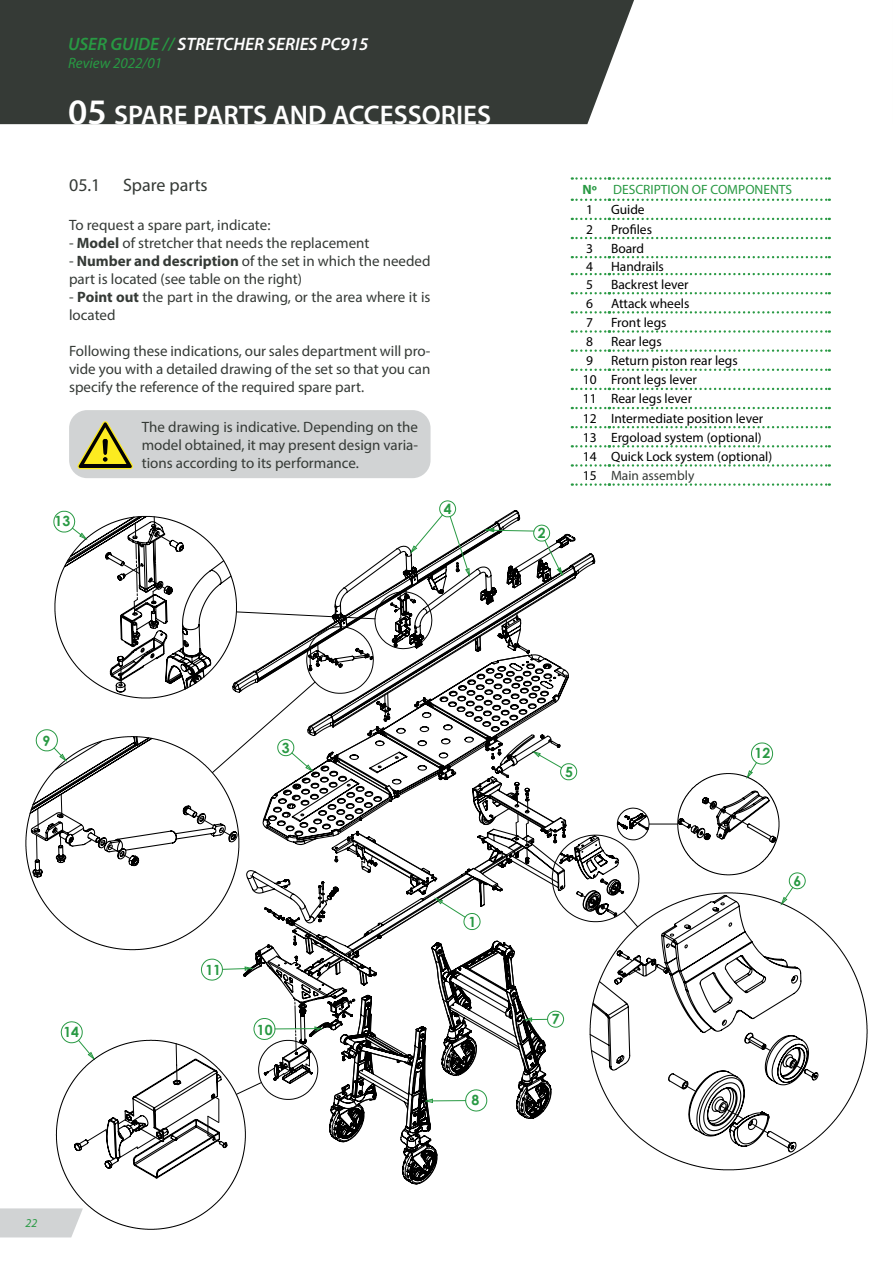
<style>
.page{position:relative;width:893px;height:1263px;background:#fff}
.page>*{position:absolute;margin:0;border:0;box-sizing:border-box;transform-origin:0 0}
.t1{font:600 27px "Myriad Pro";color:#fff}
.t2{font:italic 600 18px "Myriad Pro";color:#fff}
.t3{font:18px "Myriad Pro";color:#353a36}
.t4{font:15px/18px "Myriad Pro";color:#353a36}
.t5{font:italic 15px "Myriad Pro";color:#289943}
.t6{font:700 14.1px "Century Gothic";color:#289943}
.t7{font:13.5px/19.2px "Myriad Pro";color:#000}
.t8{font:13.5px/20.2px "Myriad Pro";color:#289943}
.t9{font:italic 12px "Myriad Pro";color:#289943}
.s1{color:#289943}
.s2{font-size:36px}
.s3{font-weight:700}
.s4{color:#000}
.s5{color:#353a36}
</style>
<div class="page">
<div style="left:0;top:0;width:634px;height:124px;background:#353a36"></div>
<svg style="left:572px;top:218px;width:258px;height:2px"></svg>
<svg style="left:572px;top:237px;width:258px;height:2px"></svg>
<svg style="left:572px;top:256px;width:258px;height:2px"></svg>
<svg style="left:572px;top:273px;width:258px;height:2px"></svg>
<svg style="left:572px;top:292px;width:258px;height:2px"></svg>
<svg style="left:572px;top:311px;width:258px;height:2px"></svg>
<svg style="left:572px;top:330px;width:258px;height:3px"></svg>
<svg style="left:572px;top:349px;width:258px;height:3px"></svg>
<svg style="left:572px;top:369px;width:258px;height:2px"></svg>
<svg style="left:572px;top:388px;width:258px;height:2px"></svg>
<svg style="left:572px;top:407px;width:258px;height:2px"></svg>
<svg style="left:572px;top:426px;width:258px;height:2px"></svg>
<svg style="left:572px;top:445px;width:258px;height:2px"></svg>
<svg style="left:572px;top:464px;width:258px;height:3px"></svg>
<svg style="left:572px;top:483px;width:258px;height:3px"></svg>
<svg style="left:572px;top:177px;width:258px;height:3px"></svg>
<svg style="left:572px;top:199px;width:258px;height:2px"></svg>
<svg style="left:329px;top:509px;width:221px;height:676px"></svg>
<svg style="left:29px;top:735px;width:24px;height:143px"></svg>
<svg style="left:0;top:1102px;width:246px;height:135px"></svg>
<svg style="left:661px;top:926px;width:207px;height:244px"></svg>
<svg style="left:609px;top:908px;width:210px;height:245px"></svg>
<svg style="left:812px;top:1073px;width:3px;height:5px"></svg>
<svg style="left:787px;top:1142px;width:5px;height:17px"></svg>
<svg style="left:794px;top:1062px;width:12px;height:10px"></svg>
<svg style="left:720px;top:1105px;width:49px;height:29px"></svg>
<svg style="left:53px;top:514px;width:741px;height:588px"></svg>
<svg style="left:556px;top:567px;width:7px;height:8px"></svg>
<svg style="left:486px;top:527px;width:9px;height:6px"></svg>
<div style="left:69px;top:410px;width:362px;height:68px;background:#d1d3d4;border-radius:18px"></div>
<svg style="left:77px;top:421px;width:56px;height:48px"></svg>
<p class="t2" style="left:68px;top:32px;width:302px"><span class="s1">USER GUIDE //</span> STRETCHER SERIES PC915</p>
<p class="t5" style="left:68px;top:53px;width:96px">Review 2022/01</p>
<h1 class="t1" style="left:68px;top:97px;width:425px"><span class="s2">05</span> SPARE PARTS AND ACCESSORIES</h1>
<p class="t3" style="left:69px;top:174px;width:33px">05.1</p>
<p class="t3" style="left:123px;top:174px;width:86px">Spare parts</p>
<p class="t4" style="left:69px;top:216px;width:203px">To request a spare part, indicate:</p>
<p class="t4" style="left:69px;top:234px;width:302px">- <span class="s3">Model</span> of stretcher that needs the replacement</p>
<p class="t4" style="left:69px;top:252px;width:363px">- <span class="s3">Number and description</span> of the set in which the needed part is located (see table on the right)</p>
<p class="t4" style="left:69px;top:288px;width:363px">- <span class="s3">Point out</span> the part in the drawing, or the area where it is located</p>
<p class="t4" style="left:69px;top:342px;width:363px;text-align:justify">Following these indications, our sales department will pro&shy;vide you with a detailed drawing of the set so that you can specify the reference of the required spare part.</p>
<p class="t6" style="left:54px;top:512px;width:17px">13</p>
<p class="t4" style="left:142px;top:418px;width:278px;text-align:justify">The drawing is indicative. Depending on the model obtained, it may present design varia&shy;tions according to its performance.</p>
<p class="t6" style="left:444px;top:500px;width:9px">4</p>
<p class="t6" style="left:538px;top:524px;width:9px">2</p>
<p class="t8" style="left:582px;top:179px;width:211px"><span class="s3">Nº</span> DESCRIPTION OF COMPONENTS<br><span class="s4">1</span></p>
<p class="t7" style="left:611px;top:200px;width:35px">Guide</p>
<p class="t7" style="left:586px;top:219px;width:8px">2</p>
<p class="t7" style="left:611px;top:219px;width:43px">Profiles</p>
<p class="t7" style="left:586px;top:238px;width:8px">3</p>
<p class="t7" style="left:611px;top:238px;width:35px">Board</p>
<p class="t7" style="left:586px;top:256px;width:8px">4</p>
<p class="t7" style="left:611px;top:256px;width:54px">Handrails</p>
<p class="t7" style="left:586px;top:274px;width:8px">5</p>
<p class="t7" style="left:611px;top:274px;width:79px">Backrest lever</p>
<p class="t7" style="left:586px;top:293px;width:8px">6</p>
<p class="t7" style="left:611px;top:293px;width:80px">Attack wheels</p>
<p class="t7" style="left:586px;top:313px;width:8px">7</p>
<p class="t7" style="left:611px;top:313px;width:57px">Front legs</p>
<p class="t7" style="left:586px;top:332px;width:8px">8</p>
<p class="t7" style="left:611px;top:332px;width:52px">Rear legs</p>
<p class="t7" style="left:586px;top:351px;width:8px">9</p>
<p class="t7" style="left:583px;top:351px;width:191px;text-indent:28px">Return piston rear legs<br>10 Front legs lever<br>11 Rear legs lever<br>12 Intermediate position lever<br>13 Ergoload system (optional)<br>14 Quick Lock system (optional)<br>15 <span class="s5">Main assembly</span></p>
<p class="t6" style="left:43px;top:732px;width:9px">9</p>
<p class="t6" style="left:63px;top:1023px;width:17px">14</p>
<p class="t9" style="left:26px;top:1216px;width:13px">22</p>
<p class="t6" style="left:282px;top:739px;width:9px">3</p>
<p class="t6" style="left:205px;top:961px;width:17px">11</p>
<p class="t6" style="left:257px;top:1021px;width:17px">10</p>
<p class="t6" style="left:468px;top:912px;width:9px">1</p>
<p class="t6" style="left:472px;top:1091px;width:9px">8</p>
<p class="t6" style="left:565px;top:763px;width:9px">5</p>
<p class="t6" style="left:552px;top:1010px;width:9px">7</p>
<p class="t6" style="left:754px;top:744px;width:17px">12</p>
<p class="t6" style="left:793px;top:872px;width:9px">6</p>
</div>
